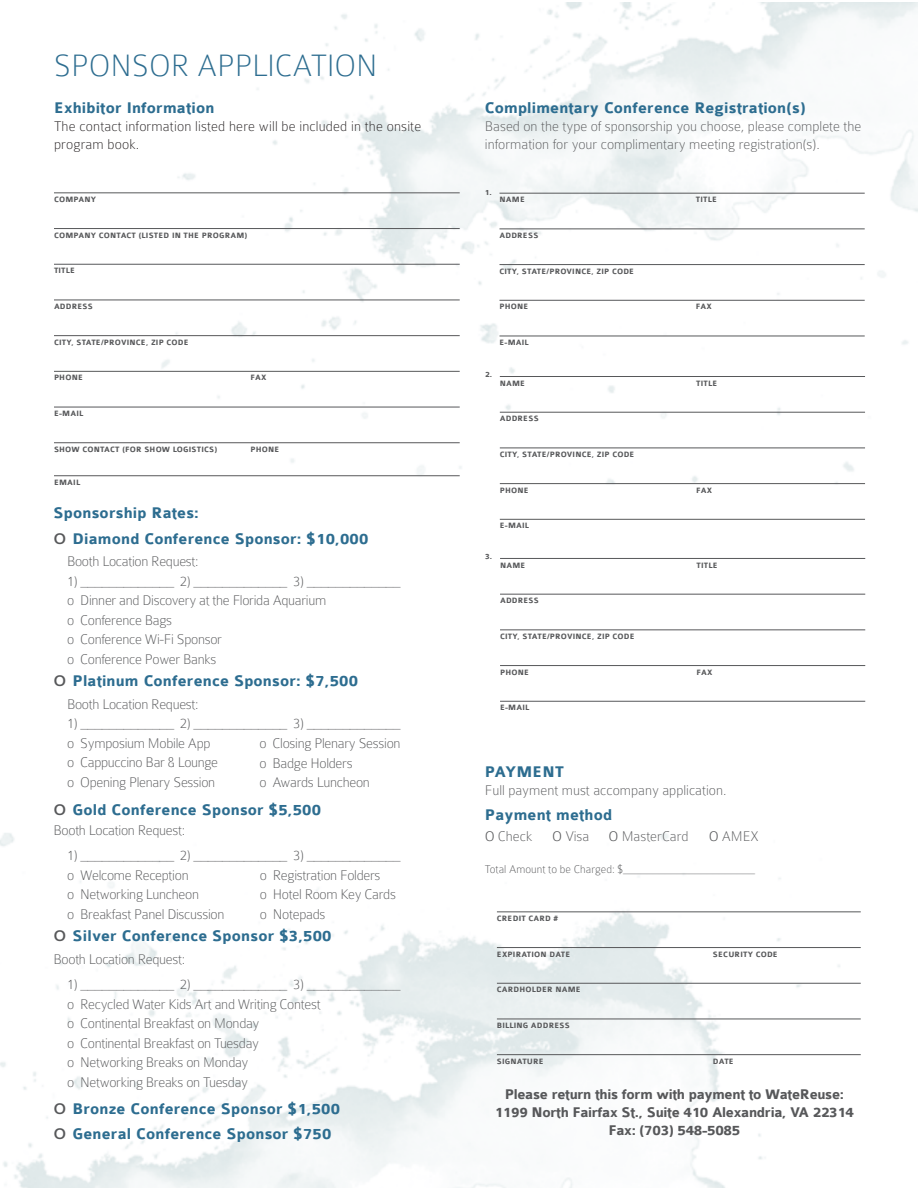
<style>
.page{position:relative;width:918px;height:1188px;background:#fff}
.page>*{position:absolute;margin:0;border:0;box-sizing:border-box;transform-origin:0 0}
.t1{font:100 33px "Colaborate";color:#2d6d90}
.t2{font:700 16.5px "Colaborate";letter-spacing:.01em;color:#2d6d90}
._1{font:100 15px/19.5px "Colaborate";letter-spacing:-.02em;color:#57585a}
._1-2{font:100 15px/18px "Colaborate";color:#57585a}
.t3{font:700 15px "Colaborate";letter-spacing:-.02em;color:#57585a}
.t4{font:100 15px/18px "Colaborate";letter-spacing:.01em;color:#231f20}
._1-3{font:100 12px "Colaborate";color:#57585a}
.Form_T{font:700 8.25px "Colaborate";letter-spacing:.02em;color:#57585a}
.s1{font-family:"Muli";font-weight:400;font-size:21px;color:#57585a}
.s2{font-size:21px}
</style>
<div class="page">
<img style="left:0;top:2px;width:918px;height:1186px">
<hr style="left:54px;top:193px;width:406px;height:1px;background:#57585a">
<hr style="left:54px;top:228px;width:406px;height:1px;background:#57585a">
<hr style="left:54px;top:264px;width:406px;height:1px;background:#57585a">
<hr style="left:54px;top:300px;width:406px;height:1px;background:#57585a">
<hr style="left:54px;top:335px;width:406px;height:1px;background:#57585a">
<hr style="left:54px;top:371px;width:406px;height:1px;background:#57585a">
<hr style="left:54px;top:407px;width:406px;height:1px;background:#57585a">
<hr style="left:54px;top:442px;width:406px;height:1px;background:#57585a">
<hr style="left:54px;top:475px;width:406px;height:1px;background:#57585a">
<hr style="left:500px;top:193px;width:365px;height:1px;background:#57585a">
<hr style="left:500px;top:229px;width:365px;height:1px;background:#57585a">
<hr style="left:500px;top:264px;width:365px;height:1px;background:#57585a">
<hr style="left:500px;top:300px;width:365px;height:1px;background:#57585a">
<hr style="left:500px;top:336px;width:365px;height:1px;background:#57585a">
<hr style="left:500px;top:376px;width:365px;height:1px;background:#57585a">
<hr style="left:500px;top:412px;width:365px;height:1px;background:#57585a">
<hr style="left:500px;top:448px;width:365px;height:1px;background:#57585a">
<hr style="left:500px;top:483px;width:365px;height:1px;background:#57585a">
<hr style="left:500px;top:519px;width:365px;height:1px;background:#57585a">
<hr style="left:497px;top:912px;width:364px;height:1px;background:#57585a">
<hr style="left:497px;top:947px;width:364px;height:1px;background:#57585a">
<hr style="left:497px;top:983px;width:364px;height:1px;background:#57585a">
<hr style="left:497px;top:1019px;width:364px;height:1px;background:#57585a">
<hr style="left:497px;top:1054px;width:364px;height:1px;background:#57585a">
<hr style="left:500px;top:558px;width:365px;height:1px;background:#57585a">
<hr style="left:500px;top:594px;width:365px;height:1px;background:#57585a">
<hr style="left:500px;top:630px;width:365px;height:1px;background:#57585a">
<hr style="left:500px;top:665px;width:365px;height:1px;background:#57585a">
<hr style="left:500px;top:701px;width:365px;height:1px;background:#57585a">
<p class="t1" style="left:54px;top:48px;width:325px">SPONSOR APPLICATION</p>
<p class="t2" style="left:54px;top:100px;width:162px">Exhibitor Information</p>
<p class="t4" style="left:54px;top:118px;width:369px">The contact information listed here will be included in the onsite program book.</p>
<p class="Form_T" style="left:54px;top:195px;width:44px">COMPANY</p>
<p class="Form_T" style="left:54px;top:231px;width:195px">COMPANY CONTACT (LISTED IN THE PROGRAM)</p>
<p class="Form_T" style="left:54px;top:266px;width:23px">TITLE</p>
<p class="Form_T" style="left:54px;top:302px;width:40px">ADDRESS</p>
<p class="Form_T" style="left:54px;top:338px;width:136px">CITY, STATE/PROVINCE, ZIP CODE</p>
<p class="Form_T" style="left:54px;top:374px;width:31px">PHONE</p>
<p class="Form_T" style="left:250px;top:374px;width:18px">FAX</p>
<p class="Form_T" style="left:54px;top:409px;width:31px">E-MAIL</p>
<p class="Form_T" style="left:54px;top:445px;width:165px">SHOW CONTACT (FOR SHOW LOGISTICS)</p>
<p class="Form_T" style="left:250px;top:445px;width:31px">PHONE</p>
<p class="Form_T" style="left:54px;top:478px;width:28px">EMAIL</p>
<p class="t2" style="left:54px;top:505px;width:147px">Sponsorship Rates:</p>
<p class="t2" style="left:54px;top:530px;width:316px"><span class="s1">o</span> Diamond Conference Sponsor: $10,000</p>
<p class="_1" style="left:67px;top:552px;width:133px">Booth Location Request:</p>
<p class="_1" style="left:67px;top:571px;width:335px">1) _____________ 2) _____________ 3) _____________</p>
<p class="_1" style="left:67px;top:591px;width:261px">o Dinner and Discovery at the Florida Aquarium</p>
<p class="_1" style="left:67px;top:610px;width:107px">o Conference Bags</p>
<p class="_1" style="left:67px;top:630px;width:157px">o Conference Wi-Fi Sponsor</p>
<p class="_1" style="left:67px;top:649px;width:151px">o Conference Power Banks</p>
<p class="t2" style="left:54px;top:673px;width:306px"><span class="s1">o</span> Platinum Conference Sponsor: $7,500</p>
<p class="_1" style="left:67px;top:694px;width:133px">Booth Location Request:</p>
<p class="_1" style="left:67px;top:714px;width:335px">1) _____________ 2) _____________ 3) _____________</p>
<p class="_1" style="left:67px;top:733px;width:145px">o Symposium Mobile App</p>
<p class="_1" style="left:67px;top:753px;width:153px">o Cappuccino Bar &amp; Lounge</p>
<p class="_1" style="left:67px;top:772px;width:150px">o Opening Plenary Session</p>
<p class="t2" style="left:54px;top:802px;width:269px"><span class="s1">o</span> Gold Conference Sponsor $5,500</p>
<p class="_1" style="left:54px;top:820px;width:133px">Booth Location Request:</p>
<p class="_1" style="left:67px;top:846px;width:335px">1) _____________ 2) _____________ 3) _____________</p>
<p class="_1" style="left:67px;top:865px;width:123px">o Welcome Reception</p>
<p class="_1" style="left:67px;top:885px;width:134px">o Networking Luncheon</p>
<p class="_1" style="left:67px;top:904px;width:159px">o Breakfast Panel Discussion</p>
<p class="t2" style="left:54px;top:928px;width:279px"><span class="s1">o</span> Silver Conference Sponsor $3,500</p>
<p class="_1" style="left:54px;top:949px;width:133px">Booth Location Request:</p>
<p class="_1" style="left:67px;top:975px;width:335px">1) _____________ 2) _____________ 3) _____________</p>
<p class="_1" style="left:67px;top:994px;width:255px">o Recycled Water Kids Art and Writing Contest o Continental Breakfast on Monday<br>o Continental Breakfast on Tuesday<br>o Networking Breaks on Monday<br>o Networking Breaks on Tuesday</p>
<p class="t2" style="left:54px;top:1100px;width:288px"><span class="s1">o</span> Bronze Conference Sponsor $1,500</p>
<p class="t2" style="left:54px;top:1126px;width:279px"><span class="s1">o</span> General Conference Sponsor $750</p>
<p class="_1" style="left:259px;top:734px;width:143px">o Closing Plenary Session</p>
<p class="_1" style="left:259px;top:753px;width:95px">o Badge Holders</p>
<p class="_1" style="left:259px;top:773px;width:112px">o Awards Luncheon</p>
<p class="_1" style="left:260px;top:865px;width:138px">o Registration Folders<br>o Hotel Room Key Cards</p>
<p class="_1" style="left:260px;top:904px;width:67px">o Notepads</p>
<p class="t2" style="left:485px;top:99px;width:322px">Complimentary Conference Registration(s)</p>
<p class="_1-2" style="left:485px;top:117px;width:378px">Based on the type of sponsorship you choose, please complete the information for your complimentary meeting registration(s).</p>
<p class="Form_T" style="left:485px;top:188px;width:9px">1.</p>
<p class="Form_T" style="left:500px;top:195px;width:27px">NAME</p>
<p class="Form_T" style="left:696px;top:195px;width:23px">TITLE</p>
<p class="Form_T" style="left:500px;top:231px;width:40px">ADDRESS</p>
<p class="Form_T" style="left:500px;top:267px;width:136px">CITY, STATE/PROVINCE, ZIP CODE</p>
<p class="Form_T" style="left:500px;top:302px;width:31px">PHONE</p>
<p class="Form_T" style="left:696px;top:302px;width:18px">FAX</p>
<p class="Form_T" style="left:500px;top:338px;width:31px">E-MAIL</p>
<p class="Form_T" style="left:485px;top:370px;width:9px">2.</p>
<p class="Form_T" style="left:500px;top:379px;width:27px">NAME</p>
<p class="Form_T" style="left:696px;top:379px;width:23px">TITLE</p>
<p class="Form_T" style="left:500px;top:414px;width:40px">ADDRESS</p>
<p class="Form_T" style="left:500px;top:450px;width:136px">CITY, STATE/PROVINCE, ZIP CODE</p>
<p class="Form_T" style="left:500px;top:486px;width:31px">PHONE</p>
<p class="Form_T" style="left:696px;top:486px;width:18px">FAX</p>
<p class="Form_T" style="left:500px;top:522px;width:31px">E-MAIL</p>
<p class="Form_T" style="left:485px;top:552px;width:9px">3.</p>
<p class="Form_T" style="left:500px;top:561px;width:27px">NAME</p>
<p class="Form_T" style="left:697px;top:561px;width:23px">TITLE</p>
<p class="Form_T" style="left:500px;top:596px;width:40px">ADDRESS</p>
<p class="Form_T" style="left:500px;top:632px;width:136px">CITY, STATE/PROVINCE, ZIP CODE</p>
<p class="Form_T" style="left:500px;top:668px;width:31px">PHONE</p>
<p class="Form_T" style="left:697px;top:668px;width:18px">FAX</p>
<p class="Form_T" style="left:500px;top:703px;width:31px">E-MAIL</p>
<p class="t2" style="left:485px;top:763px;width:81px">PAYMENT</p>
<p class="_1-2" style="left:485px;top:781px;width:243px">Full payment must accompany application.</p>
<p class="t2" style="left:485px;top:807px;width:129px">Payment method</p>
<p class="_1-2" style="left:485px;top:828px;width:275px"><span class="s2">o</span> Check <span class="s2">o</span> Visa <span class="s2">o</span> MasterCard <span class="s2">o</span> AMEX</p>
<p class="_1-3" style="left:485px;top:863px;width:272px">Total Amount to be Charged: $______________________</p>
<p class="Form_T" style="left:497px;top:914px;width:63px">CREDIT CARD #</p>
<p class="Form_T" style="left:497px;top:950px;width:75px">EXPIRATION DATE</p>
<p class="Form_T" style="left:713px;top:950px;width:67px">SECURITY CODE</p>
<p class="Form_T" style="left:497px;top:985px;width:86px">CARDHOLDER NAME</p>
<p class="Form_T" style="left:497px;top:1021px;width:75px">BILLING ADDRESS</p>
<p class="Form_T" style="left:497px;top:1057px;width:49px">SIGNATURE</p>
<p class="Form_T" style="left:713px;top:1057px;width:23px">DATE</p>
<p class="t3" style="left:505px;top:1086px;width:341px">Please return this form with payment to WateReuse:</p>
<p class="t3" style="left:495px;top:1104px;width:361px">1199 North Fairfax St., Suite 410 Alexandria, VA 22314</p>
<p class="t3" style="left:609px;top:1122px;width:133px">Fax: (703) 548-5085</p>
</div>
